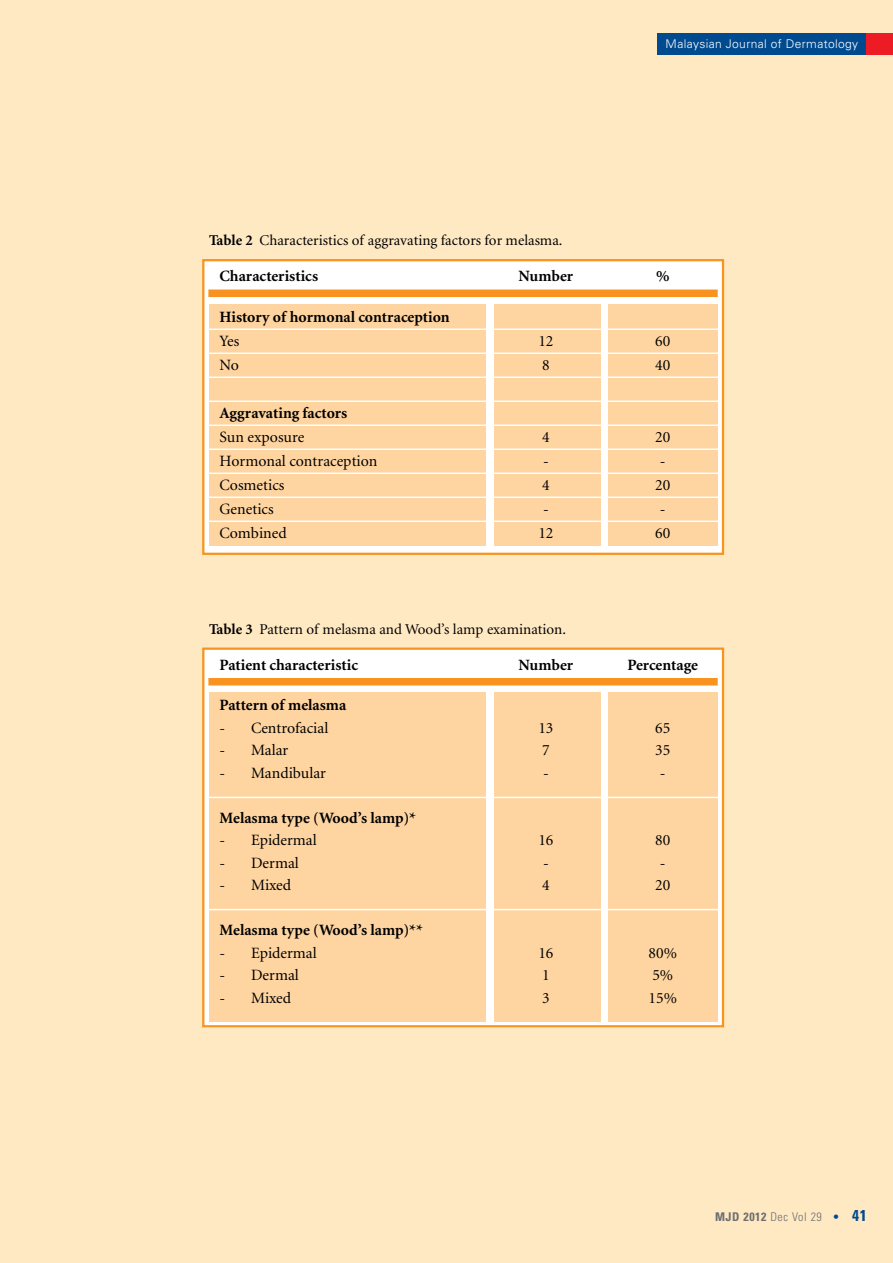
<style>
.page{position:relative;width:893px;height:1263px;background:#ffe9c3}
.page>*{position:absolute;margin:0;border:0;box-sizing:border-box;transform-origin:0 0}
.t1{font:15.75px/24px "Minion";color:#000}
.t2{font:700 15.75px "Minion";color:#000}
.t3{font:15px "Minion";color:#000}
.t4{font:300 12px "Univers";letter-spacing:.03em;color:#fff}
.t5{font:300 condensed 12px "Univers";letter-spacing:.05em;color:#6d6f71}
.s1{font-weight:700}
.s2{color:#004a8f}
.s3{font-weight:700;font-size:15.75px;color:#004a8f}
</style>
<div class="page">
<div style="left:657px;top:33px;width:209px;height:21px;background:#004a8f"></div>
<div style="left:866px;top:33px;width:27px;height:21px;background:#ed1c24"></div>
<div style="left:203px;top:649px;width:520px;height:378px;background:#fff"></div>
<div style="left:202px;top:647px;width:522px;height:380px;border:2px solid #f7931e"></div>
<div style="left:203px;top:260px;width:520px;height:292px;background:#fff"></div>
<div style="left:202px;top:259px;width:522px;height:296px;border:2px solid #f7931e"></div>
<div style="left:209px;top:304px;width:277px;height:242px;background:#fed4a0"></div>
<div style="left:209px;top:692px;width:277px;height:330px;background:#fed4a0"></div>
<div style="left:494px;top:304px;width:107px;height:242px;background:#fed4a0"></div>
<div style="left:494px;top:692px;width:107px;height:330px;background:#fed4a0"></div>
<div style="left:608px;top:304px;width:110px;height:242px;background:#fed4a0"></div>
<div style="left:608px;top:692px;width:110px;height:330px;background:#fed4a0"></div>
<div style="left:208px;top:289px;width:510px;height:8px;background:#f7931e"></div>
<div style="left:208px;top:678px;width:510px;height:7px;background:#f7931e"></div>
<hr style="left:206px;top:328px;width:513px;height:2px;background:#fff">
<hr style="left:206px;top:797px;width:513px;height:1px;background:#fff">
<hr style="left:206px;top:909px;width:513px;height:1px;background:#fff">
<hr style="left:206px;top:424px;width:513px;height:2px;background:#fff">
<hr style="left:206px;top:376px;width:513px;height:2px;background:#fff">
<hr style="left:206px;top:520px;width:513px;height:2px;background:#fff">
<hr style="left:206px;top:472px;width:513px;height:2px;background:#fff">
<hr style="left:206px;top:352px;width:513px;height:2px;background:#fff">
<hr style="left:206px;top:448px;width:513px;height:2px;background:#fff">
<hr style="left:206px;top:400px;width:513px;height:2px;background:#fff">
<hr style="left:206px;top:496px;width:513px;height:2px;background:#fff">
<p class="t4" style="left:666px;top:36px;width:194px">Malaysian Journal of Dermatology</p>
<p class="t3" style="left:209px;top:233px;width:355px"><span class="s1">Table 2</span> Characteristics of aggravating factors for melasma.</p>
<p class="t2" style="left:220px;top:268px;width:100px">Characteristics</p>
<p class="t2" style="left:220px;top:309px;width:232px">History of hormonal contraception</p>
<p class="t1" style="left:220px;top:329px;width:21px">Yes<br>No</p>
<p class="t2" style="left:220px;top:405px;width:129px">Aggravating factors</p>
<p class="t1" style="left:220px;top:425px;width:159px">Sun exposure<br>Hormonal contraception<br>Cosmetics<br>Genetics<br>Combined</p>
<p class="t2" style="left:519px;top:268px;width:56px">Number</p>
<p class="t1" style="left:538px;top:329px;width:17px">12<br>8</p>
<p class="t1" style="left:538px;top:425px;width:17px">4 -<br>4 -<br>12</p>
<p class="t3" style="left:209px;top:621px;width:358px"><span class="s1">Table 3</span> Pattern of melasma and Wood’s lamp examination.</p>
<p class="t2" style="left:220px;top:657px;width:140px">Patient characteristic</p>
<p class="t2" style="left:220px;top:697px;width:128px">Pattern of melasma</p>
<p class="t1" style="left:220px;top:716px;width:110px">- Centrofacial</p>
<p class="t1" style="left:220px;top:739px;width:70px">- Malar</p>
<p class="t1" style="left:220px;top:761px;width:108px">- Mandibular</p>
<p class="t2" style="left:220px;top:810px;width:198px">Melasma type (Wood’s lamp)*</p>
<p class="t1" style="left:220px;top:829px;width:99px">- Epidermal</p>
<p class="t1" style="left:220px;top:851px;width:81px">- Dermal</p>
<p class="t1" style="left:220px;top:874px;width:73px">- Mixed</p>
<p class="t2" style="left:220px;top:922px;width:205px">Melasma type (Wood’s lamp)**</p>
<p class="t1" style="left:220px;top:941px;width:99px">- Epidermal</p>
<p class="t1" style="left:220px;top:964px;width:81px">- Dermal</p>
<p class="t1" style="left:220px;top:986px;width:73px">- Mixed</p>
<p class="t2" style="left:519px;top:657px;width:56px">Number</p>
<p class="t1" style="left:538px;top:717px;width:17px;line-height:22.5px">13<br>7 -</p>
<p class="t1" style="left:538px;top:829px;width:17px;line-height:22.5px">16 -<br>4</p>
<p class="t1" style="left:538px;top:942px;width:17px;line-height:22.5px">16<br>1<br>3</p>
<p class="t2" style="left:656px;top:268px;width:15px">%</p>
<p class="t1" style="left:655px;top:329px;width:17px">60<br>40</p>
<p class="t1" style="left:655px;top:425px;width:17px">20 -<br>20 -<br>60</p>
<p class="t2" style="left:627px;top:657px;width:72px">Percentage</p>
<p class="t1" style="left:655px;top:717px;width:17px;line-height:22.5px;text-align:justify">65<br>35 -</p>
<p class="t1" style="left:655px;top:829px;width:17px;line-height:22.5px">80 -<br>20</p>
<p class="t1" style="left:649px;top:942px;width:30px;line-height:22.5px">80%<br>5%<br>15%</p>
<p class="t5" style="left:715px;top:1210px;width:153px"><span class="s1">MJD 2012</span> Dec Vol 29 <span class="s2">•</span> <span class="s3">41</span></p>
</div>
